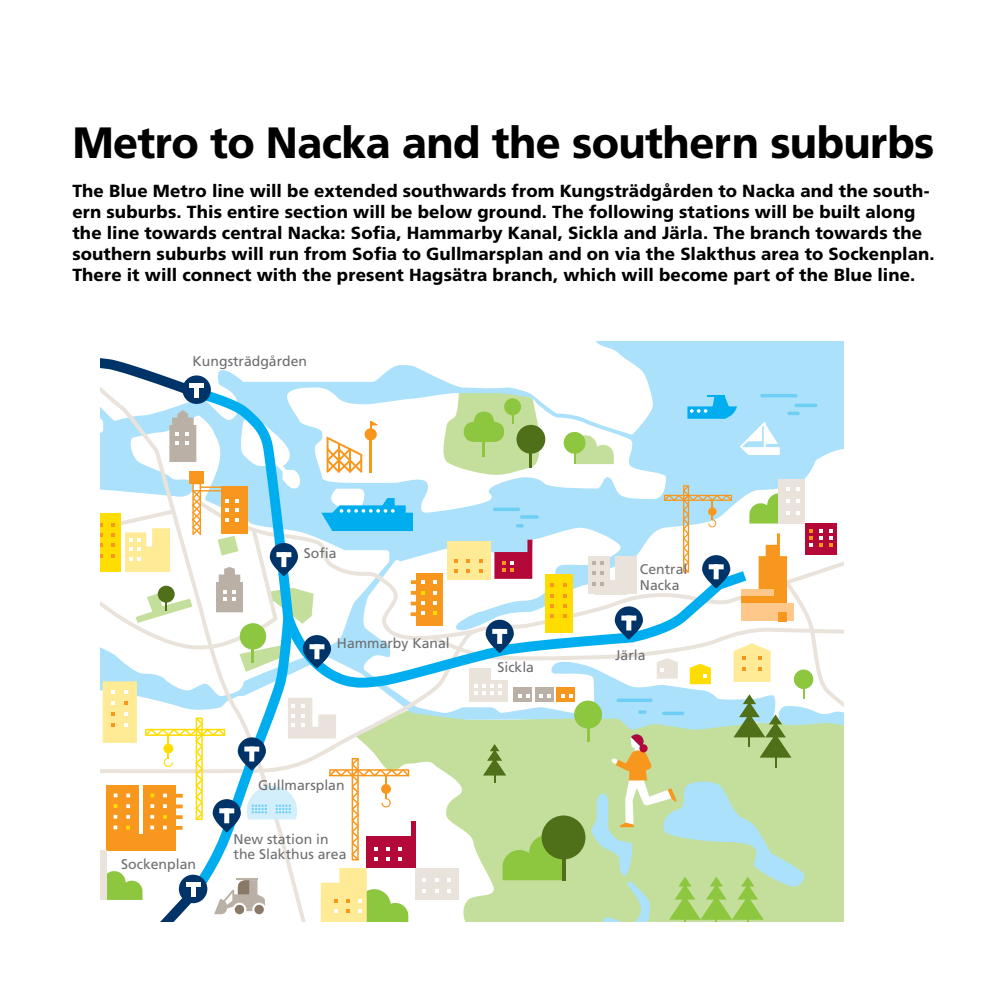
<style>
.page{position:relative;width:993px;height:993px;background:#fff}
.page>*{position:absolute;margin:0;border:0;box-sizing:border-box;transform-origin:0 0}
.t1{font:800 43.75px "Frutiger SLLOTF";letter-spacing:-.015em;color:#000}
.t2{font:800 17.5px/21px "Frutiger SLLOTF";letter-spacing:.005em;color:#000}
.t3{font:14px/15.8px "Frutiger SLLOTF";color:#6d6e71}
</style>
<div class="page">
<svg style="left:100px;top:348px;width:743px;height:572px"></svg>
<h1 class="t1" style="left:72px;top:116px;width:863px">Metro to Nacka and the southern suburbs</h1>
<p class="t2" style="left:72px;top:180px;width:863px">The Blue Metro line will be extended southwards from Kungsträdgården to Nacka and the south&shy;ern suburbs. This entire section will be below ground. The following stations will be built along the line towards central Nacka: Sofia, Hammarby Kanal, Sickla and Järla. The branch towards the southern suburbs will run from Sofia to Gullmarsplan and on via the Slakthus area to Sockenplan.<br>There it will connect with the present Hagsätra branch, which will become part of the Blue line.</p>
<p class="t3" style="left:192px;top:353px;width:116px">Kungsträdgården</p>
<p class="t3" style="left:304px;top:545px;width:34px">Sofia</p>
<p class="t3" style="left:337px;top:635px;width:114px">Hammarby Kanal</p>
<p class="t3" style="left:121px;top:855px;width:76px">Sockenplan</p>
<p class="t3" style="left:258px;top:776px;width:88px">Gullmarsplan</p>
<p class="t3" style="left:233px;top:830px;width:114px">New station in the Slakthus area</p>
<p class="t3" style="left:497px;top:659px;width:38px">Sickla</p>
<p class="t3" style="left:639px;top:561px;width:49px">Central<br>Nacka</p>
<p class="t3" style="left:615px;top:647px;width:32px">Järla</p>
</div>
